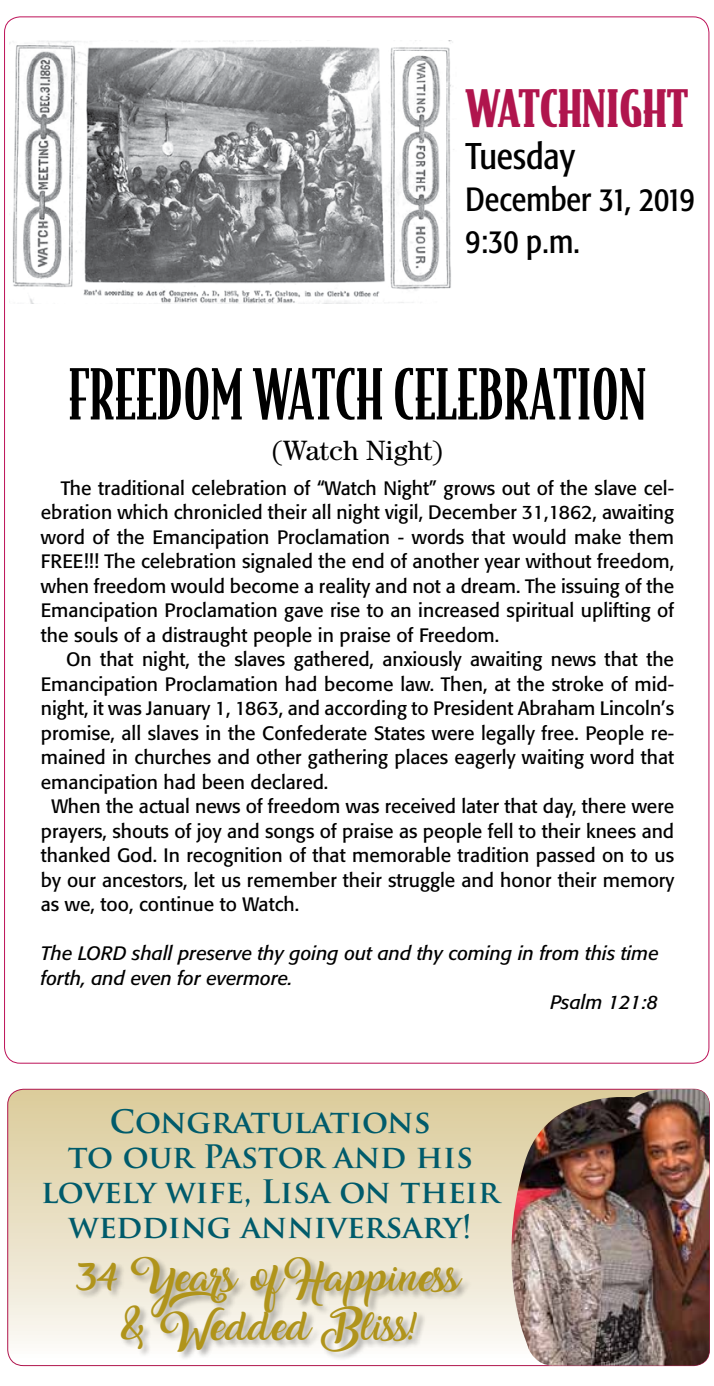
<style>
.page{position:relative;width:714px;height:1386px;background:#fff}
.page>*{position:absolute;margin:0;border:0;box-sizing:border-box;transform-origin:0 0}
.t1{font:500 66.5px "Bodega Serif";color:#000}
.t2{font:900 49px "Bodega Serif";color:#b0154d}
.t3{font:condensed 36.75px "Formata";color:#000}
.t4{font:condensed 33.25px/42px "Formata";color:#000}
.t5{font:700 31.5px/35px "Trajan Pro";color:#005b6b;text-align:center}
.t6{font:28px "Century";color:#000}
.t7{font:25.2px/49px "Amarillo";color:#b0941b;text-align:center;scale:1.11 1}
.t8{font:19.25px/24.5px "Formata";color:#000;text-align:justify}
.t9{font:italic 19.25px "Formata";color:#000}
</style>
<div class="page">
<img style="left:10px;top:40px;width:444px;height:264px">
<svg style="left:8px;top:1089px;width:503px;height:277px;background:#e6dabb"></svg>
<img style="left:511px;top:1089px;width:198px;height:277px">
<div style="left:75px;top:1256px;width:397px;height:104px;background:#000;opacity:.3"></div>
<h2 class="t2" style="left:466px;top:77px;width:224px">WATCHNIGHT</h2>
<h3 class="t3" style="left:466px;top:135px;width:111px">Tuesday</h3>
<h3 class="t4" style="left:466px;top:179px;width:231px">December 31, 2019<br>9:30 p.m.</h3>
<h1 class="t1" style="left:69px;top:354px;width:579px">FREEDOM WATCH CELEBRATION</h1>
<h3 class="t6" style="left:272px;top:434px;width:173px">(Watch Night)</h3>
<p class="t8" style="left:41px;top:476px;width:635px;text-indent:20px">The traditional celebration of “Watch Night” grows out of the slave cel&shy;ebration which chronicled their all night vigil, December 31,1862, awaiting word of the Emancipation Proclamation - words that would make them FREE!!! The celebration signaled the end of another year without freedom, when freedom would become a reality and not a dream. The issuing of the Emancipation Proclamation gave rise to an increased spiritual uplifting of the souls of a distraught people in praise of Freedom.</p>
<p class="t8" style="left:66px;top:647px;width:609px">On that night, the slaves gathered, anxiously awaiting news that the</p>
<p class="t8" style="left:41px;top:672px;width:635px">Emancipation Proclamation had become law. Then, at the stroke of mid-</p>
<p class="t8" style="left:41px;top:696px;width:635px">night, it was January 1, 1863, and according to President Abraham Lincoln’s</p>
<p class="t8" style="left:41px;top:721px;width:635px">promise, all slaves in the Confederate States were legally free. People re-</p>
<p class="t8" style="left:41px;top:745px;width:635px">mained in churches and other gathering places eagerly waiting word that</p>
<p class="t8" style="left:41px;top:770px;width:289px">emancipation had been declared.</p>
<p class="t8" style="left:51px;top:794px;width:624px">When the actual news of freedom was received later that day, there were</p>
<p class="t8" style="left:41px;top:819px;width:635px">prayers, shouts of joy and songs of praise as people fell to their knees and</p>
<p class="t8" style="left:41px;top:843px;width:635px">thanked God. In recognition of that memorable tradition passed on to us</p>
<p class="t8" style="left:41px;top:868px;width:635px">by our ancestors, let us remember their struggle and honor their memory</p>
<p class="t8" style="left:41px;top:892px;width:260px">as we, too, continue to Watch.</p>
<p class="t9" style="left:41px;top:942px;width:619px">The LORD shall preserve thy going out and thy coming in from this time</p>
<p class="t9" style="left:41px;top:966px;width:253px">forth, and even for evermore.</p>
<p class="t9" style="left:550px;top:991px;width:109px">Psalm 121:8</p>
<h3 class="t5" style="left:41px;top:1104px;width:460px">Congratulations<br>to our Pastor and his lovely wife, Lisa on their wedding anniversary!</h3>
<h3 class="t7" style="left:77px;top:1258px;width:347px">34 Years ofHappiness &amp; Wedded Bliss!</h3>
</div>
